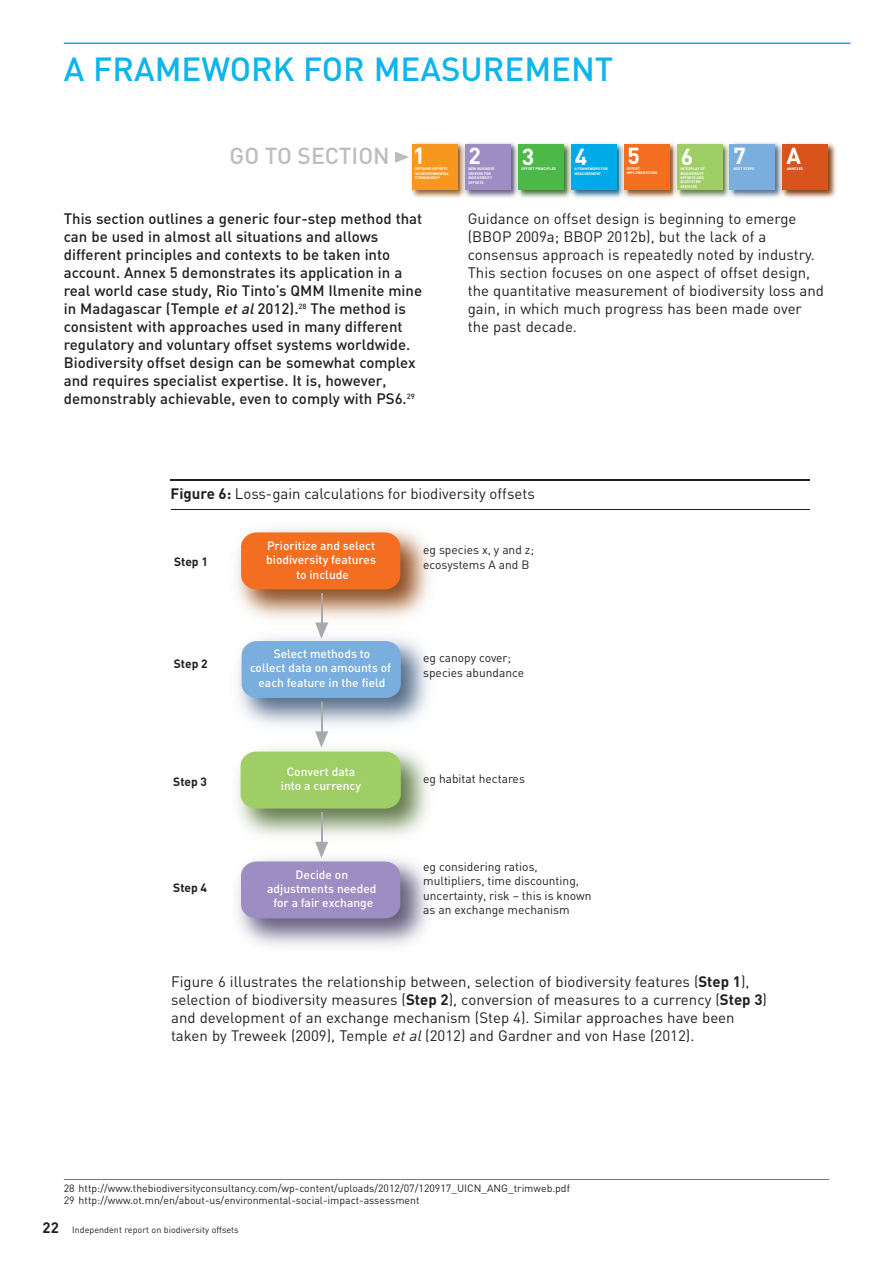
<style>
.page{position:relative;width:893px;height:1263px;background:#fff}
.page>*{position:absolute;margin:0;border:0;box-sizing:border-box;transform-origin:0 0}
.t1{font:500 33px "DIN";color:#0eb4ea}
.t2{font:500 22.95px "DIN";color:#bcbdc0}
.t3{font:700 22.95px "DIN";color:#fff}
.t4{font:15px/18px "DIN";color:#231f20}
.t5{font:500 15px/18px "DIN";color:#231f20}
.t6{font:12px/14.4px "DIN";color:#231f20}
.t7{font:500 12px/14.4px "DIN";color:#fff;text-align:center}
.t8{font:700 12px "DIN";color:#231f20}
.t9{font:10.5px/12px "DIN";color:#231f20}
.t10{font:9px "DIN";color:#231f20}
.t11{font:700 3.75px/4.3px "DIN";color:#fff}
.s1{font-style:italic}
.s2{font-weight:700}
.s3{font-weight:700;font-size:15px}
</style>
<div class="page">
<hr style="left:64px;top:43px;width:786px;height:1px;background:#00abe7">
<img style="left:411px;top:142px;width:50px;height:56px">
<div style="left:412px;top:144px;width:46px;height:45px;background:#f7971d"></div>
<img style="left:468px;top:142px;width:46px;height:56px">
<img style="left:461px;top:143px;width:7px;height:54px">
<div style="left:465px;top:144px;width:45px;height:45px;background:#9c8dc3"></div>
<img style="left:521px;top:143px;width:46px;height:55px">
<img style="left:514px;top:144px;width:7px;height:53px">
<div style="left:518px;top:144px;width:46px;height:46px;background:#4cb848"></div>
<img style="left:574px;top:143px;width:46px;height:55px">
<img style="left:567px;top:144px;width:7px;height:53px">
<div style="left:571px;top:144px;width:46px;height:46px;background:#00abe7"></div>
<img style="left:627px;top:143px;width:46px;height:55px">
<img style="left:620px;top:144px;width:7px;height:53px">
<div style="left:624px;top:144px;width:45px;height:46px;background:#f36e21"></div>
<img style="left:680px;top:143px;width:46px;height:55px">
<img style="left:673px;top:144px;width:7px;height:53px">
<div style="left:677px;top:144px;width:45px;height:46px;background:#9fce66"></div>
<img style="left:733px;top:142px;width:45px;height:56px">
<img style="left:726px;top:144px;width:7px;height:53px">
<div style="left:730px;top:144px;width:45px;height:46px;background:#79aede"></div>
<img style="left:786px;top:143px;width:50px;height:55px">
<img style="left:778px;top:144px;width:8px;height:53px">
<div style="left:782px;top:144px;width:46px;height:46px;background:#d9531c"></div>
<svg style="left:395px;top:151px;width:14px;height:12px"></svg>
<img style="left:236px;top:528px;width:194px;height:198px">
<div style="left:241px;top:532px;width:159px;height:57px;background:#f36e21;border-radius:15px"></div>
<img style="left:236px;top:627px;width:194px;height:1px">
<div style="left:242px;top:641px;width:159px;height:57px;background:#79aede;border-radius:15px"></div>
<img style="left:237px;top:750px;width:192px;height:196px">
<div style="left:241px;top:861px;width:159px;height:57px;background:#9c8dc3;border-radius:15px"></div>
<hr style="left:171px;top:479px;width:639px;height:2px;background:#231f20">
<hr style="left:171px;top:509px;width:639px;height:1px;background:#231f20">
<svg style="left:315px;top:622px;width:13px;height:17px"></svg>
<hr style="left:321px;top:593px;width:2px;height:35px;background:#a8a9ad">
<svg style="left:241px;top:731px;width:160px;height:77px"></svg>
<hr style="left:321px;top:702px;width:2px;height:34px;background:#a8a9ad">
<svg style="left:315px;top:842px;width:13px;height:16px"></svg>
<hr style="left:321px;top:812px;width:2px;height:35px;background:#a8a9ad">
<hr style="left:64px;top:1179px;width:765px;height:1px;background:#7d716c">
<h1 class="t1" style="left:64px;top:51px;width:551px">A FRAMEWORK FOR MEASUREMENT</h1>
<h2 class="t2" style="left:230px;top:143px;width:162px">GO TO SECTION</h2>
<h2 class="t3" style="left:469px;top:143px;width:14px">2</h2>
<h2 class="t3" style="left:522px;top:143px;width:14px">3</h2>
<h2 class="t3" style="left:575px;top:143px;width:14px">4</h2>
<h2 class="t3" style="left:627px;top:143px;width:14px">5</h2>
<h2 class="t3" style="left:681px;top:143px;width:14px">6</h2>
<h2 class="t3" style="left:733px;top:143px;width:14px">7</h2>
<h2 class="t3" style="left:413px;top:143px;width:14px">1</h2>
<p class="t11" style="left:415px;top:167px;width:34px">DEFINING OFFSETS</p>
<p class="t11" style="left:415px;top:171px;width:36px">IN ENVIRONMENTAL<br>STEWARDSHIP</p>
<p class="t11" style="left:468px;top:167px;width:28px">NEW BUSINESS<br>DRIVERS FOR<br>BIODIVERSITY<br>OFFSETS</p>
<p class="t11" style="left:521px;top:167px;width:36px">OFFSET PRINCIPLES</p>
<p class="t11" style="left:574px;top:167px;width:35px">A FRAMEWORK FOR<br>MEASUREMENT</p>
<p class="t11" style="left:627px;top:167px;width:32px">OFFSET<br>IMPLEMENTATION</p>
<p class="t11" style="left:680px;top:167px;width:26px">INTERPLAY OF<br>BIODIVERSITY<br>OFFSETS AND<br>ECOSYSTEM<br>SERVICES</p>
<p class="t11" style="left:733px;top:167px;width:22px">NEXT STEPS</p>
<h2 class="t3" style="left:786px;top:143px;width:16px">A</h2>
<p class="t11" style="left:787px;top:167px;width:18px">ANNEXES</p>
<p class="t5" style="left:64px;top:210px;width:360px">This section outlines a generic four-step method that can be used in almost all situations and allows different principles and contexts to be taken into account. Annex 5 demonstrates its application in a real world case study, Rio Tinto’s QMM Ilmenite mine in Madagascar (Temple <span class="s1">etal</span>2012).<sup>28</sup> The method is consistent with approaches used in many different regulatory and voluntary offset systems worldwide.<br>Biodiversity offset design can be somewhat complex and requires specialist expertise. It is, however, demonstrably achievable, even to comply with PS6.<sup>29</sup></p>
<p class="t4" style="left:468px;top:210px;width:358px">Guidance on offset design is beginning to emerge (BBOP 2009a; BBOP 2012b), but the lack of a consensus approach is repeatedly noted by industry.<br>This section focuses on one aspect of offset design, the quantitative measurement of biodiversity loss and gain, in which much progress has been made over the past decade.</p>
<p class="t4" style="left:171px;top:485px;width:366px"><span class="s2">Figure 6:</span> Loss-gain calculations for biodiversity offsets</p>
<p class="t8" style="left:174px;top:555px;width:35px">Step 1</p>
<p class="t8" style="left:174px;top:657px;width:35px">Step 2</p>
<p class="t8" style="left:173px;top:775px;width:35px">Step 3</p>
<p class="t8" style="left:173px;top:881px;width:35px">Step 4</p>
<p class="t7" style="left:266px;top:539px;width:111px">Prioritize and select biodiversity features to include</p>
<p class="t7" style="left:250px;top:646px;width:143px">Select methods to<br>collect data on amounts of each feature in the field</p>
<p class="t7" style="left:281px;top:765px;width:82px">Convert data into a currency</p>
<p class="t7" style="left:267px;top:867px;width:111px">Decide on adjustments needed for a fair exchange</p>
<p class="t6" style="left:423px;top:543px;width:112px">eg species x, y and z; ecosystems A and B</p>
<p class="t6" style="left:423px;top:651px;width:103px">eg canopy cover; species abundance</p>
<p class="t6" style="left:423px;top:771px;width:103px">eg habitat hectares</p>
<p class="t6" style="left:423px;top:859px;width:170px">eg considering ratios, multipliers, time discounting, uncertainty, risk – this is known as an exchange mechanism</p>
<p class="t4" style="left:171px;top:973px;width:597px">Figure 6 illustrates the relationship between, selection of biodiversity features (<span class="s2">Step 1</span>), selection of biodiversity measures (<span class="s2">Step 2</span>), conversion of measures to a currency (<span class="s2">Step 3</span>) and development of an exchange mechanism (Step 4). Similar approaches have been taken by Treweek (2009), Temple <span class="s1">et al</span> (2012) and Gardner and von Hase (2012).</p>
<p class="t9" style="left:64px;top:1182px;width:508px">28 http://www.thebiodiversityconsultancy.com/wp-content/uploads/2012/07/120917_UICN_ANG_trimweb.pdf<br>29 http://www.ot.mn/en/about-us/environmental-social-impact-assessment</p>
<p class="t10" style="left:43px;top:1224px;width:198px"><span class="s3">22</span> Independent report on biodiversity offsets</p>
</div>
